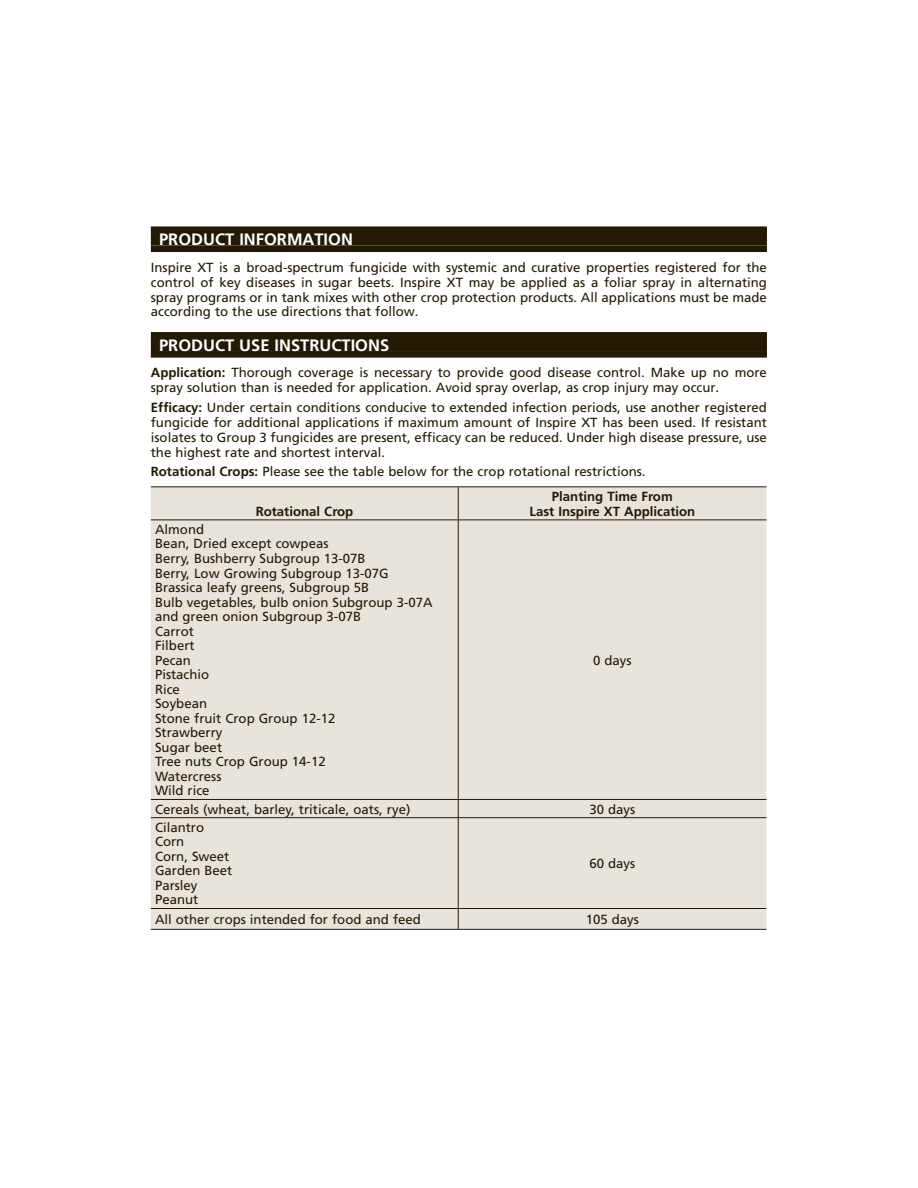
<style>
.page{position:relative;width:918px;height:1188px;background:#fff}
.page>*{position:absolute;margin:0;border:0;box-sizing:border-box;transform-origin:0 0}
.t1{font:700 16.5px "Frutiger LT Std";color:#fff}
.t2{font:13.2px/14.5px "Frutiger LT Std";color:#241a04}
.t3{font:700 13.2px/14.9px "Frutiger LT Std";color:#241a04;text-align:center}
.s1{font-weight:700}
</style>
<div class="page">
<div style="left:151px;top:226px;width:616px;height:19px;background:#241a04"></div>
<div style="left:151px;top:245px;width:616px;height:7px;background:#241a04"></div>
<div style="left:151px;top:332px;width:616px;height:19px;background:#241a04"></div>
<div style="left:151px;top:351px;width:616px;height:7px;background:#241a04"></div>
<div style="left:151px;top:487px;width:615px;height:442px;background:#e8e4dc"></div>
<hr style="left:151px;top:486px;width:615px;height:1px;background:#241a04">
<hr style="left:458px;top:487px;width:1px;height:32px;background:#241a04">
<hr style="left:151px;top:519px;width:615px;height:1px;background:#241a04">
<hr style="left:458px;top:520px;width:1px;height:279px;background:#241a04">
<hr style="left:151px;top:799px;width:615px;height:1px;background:#241a04">
<svg style="left:458px;top:800px;width:1px;height:17px"></svg>
<hr style="left:151px;top:817px;width:615px;height:1px;background:#241a04">
<hr style="left:458px;top:818px;width:1px;height:90px;background:#241a04">
<hr style="left:151px;top:908px;width:615px;height:1px;background:#241a04">
<svg style="left:458px;top:909px;width:1px;height:20px"></svg>
<hr style="left:151px;top:929px;width:615px;height:1px;background:#241a04">
<p class="t1" style="left:159px;top:233px;width:195px">PRODUCT INFORMATION</p>
<p class="t2" style="left:151px;top:261px;width:618px;text-align:justify">Inspire XT is a broad-spectrum fungicide with systemic and curative properties registered for the control of key diseases in sugar beets. Inspire XT may be applied as a foliar spray in alternating spray programs or in tank mixes with other crop protection products. All applications must be made according to the use directions that follow.</p>
<p class="t1" style="left:159px;top:339px;width:232px">PRODUCT USE INSTRUCTIONS</p>
<p class="t2" style="left:151px;top:366px;width:618px"><span class="s1">Application:</span> Thorough coverage is necessary to provide good disease control. Make up no more spray solution than is needed for application. Avoid spray overlap, as crop injury may occur.</p>
<p class="t2" style="left:151px;top:401px;width:618px;text-align:justify"><span class="s1">Efficacy:</span> Under certain conditions conducive to extended infection periods, use another registered fungicide for additional applications if maximum amount of Inspire XT has been used. If resistant isolates to Group 3 fungicides are present, efficacy can be reduced. Under high disease pressure, use the highest rate and shortest interval.</p>
<p class="t2" style="left:151px;top:466px;width:496px"><span class="s1">Rotational Crops:</span> Please see the table below for the crop rotational restrictions.</p>
<p class="t3" style="left:256px;top:505px;width:99px">Rotational Crop</p>
<p class="t3" style="left:529px;top:490px;width:167px">Planting Time From<br>Last Inspire XT Application</p>
<p class="t2" style="left:155px;top:523px;width:279px">Almond<br>Bean, Dried except cowpeas<br>Berry, Bushberry Subgroup 13-07B<br>Berry, Low Growing Subgroup 13-07G<br>Brassica leafy greens, Subgroup 5B<br>Bulb vegetables, bulb onion Subgroup 3-07A and green onion Subgroup 3-07B<br>Carrot<br>Filbert<br>Pecan<br>Pistachio<br>Rice<br>Soybean<br>Stone fruit Crop Group 12-12<br>Strawberry<br>Sugar beet<br>Tree nuts Crop Group 14-12<br>Watercress<br>Wild rice</p>
<p class="t2" style="left:593px;top:654px;width:40px">0 days</p>
<p class="t2" style="left:155px;top:803px;width:257px">Cereals (wheat, barley, triticale, oats, rye)</p>
<p class="t2" style="left:589px;top:803px;width:47px">30 days</p>
<p class="t2" style="left:155px;top:821px;width:79px">Cilantro<br>Corn<br>Corn, Sweet<br>Garden Beet<br>Parsley<br>Peanut</p>
<p class="t2" style="left:589px;top:857px;width:47px">60 days</p>
<p class="t2" style="left:155px;top:913px;width:267px">All other crops intended for food and feed</p>
<p class="t2" style="left:586px;top:913px;width:55px">105 days</p>
</div>
